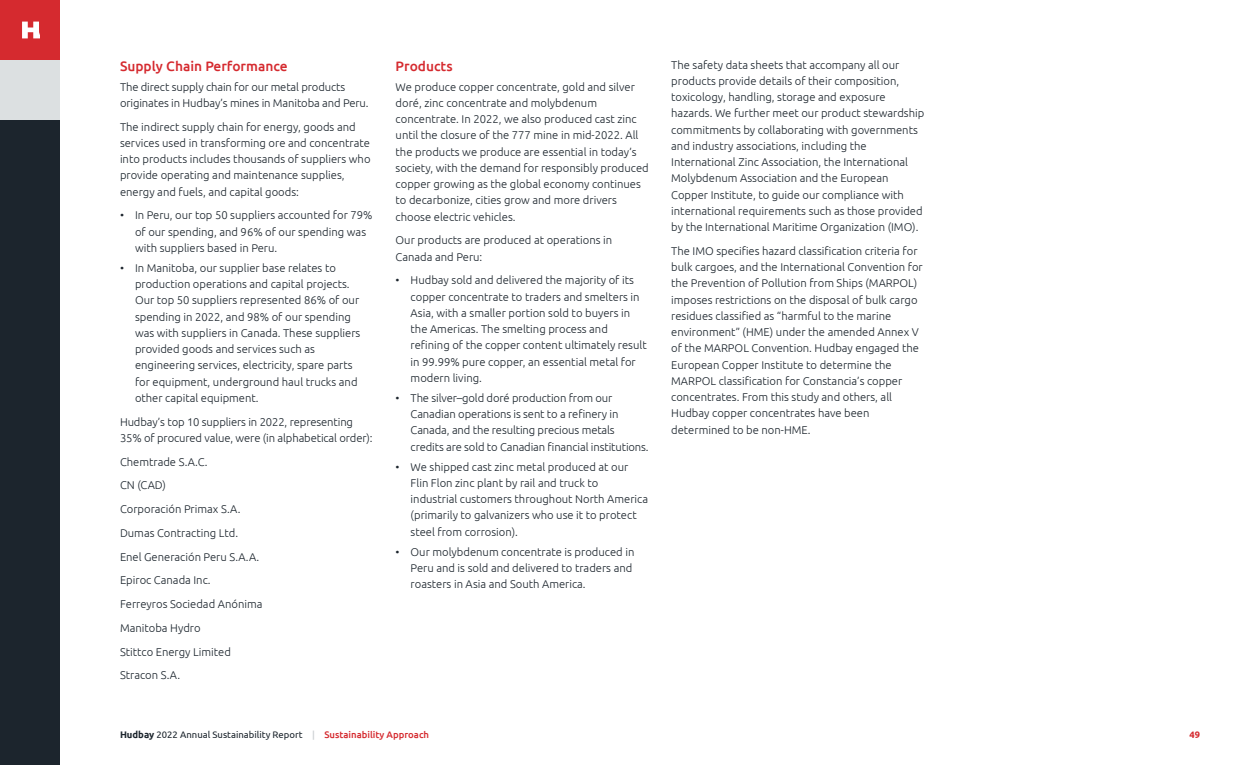
<style>
.page{position:relative;width:1260px;height:765px;background:#fff}
.page>*{position:absolute;margin:0;border:0;box-sizing:border-box;transform-origin:0 0}
.t1{font:500 13.75px "Ubuntu";color:#d52a2f}
.Body{font:300 11.25px/16.2px "Ubuntu";color:#1c252d}
.t2{font:9.5px "Ubuntu";color:#1c252d}
.t3{font:700 9.38px "Ubuntu";color:#d52a2f}
.s1{font-weight:700}
.s2{font-weight:500;color:#cdd1d3}
.s3{font-weight:500;color:#d52a2f}
</style>
<div class="page">
<div style="left:0;top:0;width:60px;height:765px;background:#1c252d"></div>
<div style="left:0;top:0;width:60px;height:60px;background:#d52a2f"></div>
<div style="left:0;top:60px;width:60px;height:60px;background:#dce0e1"></div>
<svg style="left:22px;top:22px;width:17px;height:16px"></svg>
<h2 class="t1" style="left:120px;top:57px;width:169px">Supply Chain Performance</h2>
<p class="Body" style="left:120px;top:78px;width:250px">The direct supply chain for our metal products originates in Hudbay’s mines in Manitoba and Peru.</p>
<p class="Body" style="left:120px;top:118px;width:252px">The indirect supply chain for energy, goods and services used in transforming ore and concentrate into products includes thousands of suppliers who provide operating and maintenance supplies, energy and fuels, and capital goods:</p>
<p class="Body" style="left:135px;top:207px;width:239px;text-indent:-15px">• In Peru, our top 50 suppliers accounted for 79% of our spending, and 96% of our spending was with suppliers based in Peru.</p>
<p class="Body" style="left:135px;top:260px;width:227px;text-indent:-15px">• In Manitoba, our supplier base relates to production operations and capital projects.<br>Our top 50 suppliers represented 86% of our spending in 2022, and 98% of our spending was with suppliers in Canada. These suppliers provided goods and services such as engineering services, electricity, spare parts for equipment, underground haul trucks and other capital equipment.</p>
<p class="Body" style="left:120px;top:413px;width:254px">Hudbay’s top 10 suppliers in 2022, representing<br>35% of procured value, were (in alphabetical order):</p>
<p class="Body" style="left:120px;top:453px;width:89px">Chemtrade S.A.C.</p>
<p class="Body" style="left:120px;top:477px;width:48px">CN (CAD)</p>
<p class="Body" style="left:120px;top:501px;width:122px">Corporación Primax S.A.</p>
<p class="Body" style="left:120px;top:525px;width:120px">Dumas Contracting Ltd.</p>
<p class="Body" style="left:120px;top:548px;width:141px">Enel Generación Peru S.A.A.</p>
<p class="Body" style="left:120px;top:572px;width:92px">Epiroc Canada Inc.</p>
<p class="Body" style="left:120px;top:596px;width:144px">Ferreyros Sociedad Anónima</p>
<p class="Body" style="left:120px;top:620px;width:82px">Manitoba Hydro</p>
<p class="Body" style="left:120px;top:643px;width:112px">Stittco Energy Limited</p>
<p class="Body" style="left:120px;top:667px;width:62px">Stracon S.A.</p>
<h2 class="t1" style="left:396px;top:57px;width:59px">Products</h2>
<p class="Body" style="left:396px;top:78px;width:255px">We produce copper concentrate, gold and silver doré, zinc concentrate and molybdenum concentrate. In 2022, we also produced cast zinc until the closure of the 777 mine in mid-2022. All the products we produce are essential in today’s society, with the demand for responsibly produced copper growing as the global economy continues to decarbonize, cities grow and more drivers choose electric vehicles.</p>
<p class="Body" style="left:396px;top:232px;width:218px">Our products are produced at operations in<br>Canada and Peru:</p>
<p class="Body" style="left:411px;top:272px;width:238px;text-indent:-15px">• Hudbay sold and delivered the majority of its copper concentrate to traders and smelters in Asia, with a smaller portion sold to buyers in the Americas. The smelting process and refining of the copper content ultimately result in 99.99% pure copper, an essential metal for modern living.</p>
<p class="Body" style="left:411px;top:390px;width:240px;text-indent:-15px">• The silver–gold doré production from our Canadian operations is sent to a refinery in Canada, and the resulting precious metals credits are sold to Canadian financial institutions.</p>
<p class="Body" style="left:411px;top:458px;width:239px;text-indent:-15px">• We shipped cast zinc metal produced at our Flin Flon zinc plant by rail and truck to<br>industrial customers throughout North America (primarily to galvanizers who use it to protect steel from corrosion).</p>
<p class="Body" style="left:411px;top:543px;width:225px;text-indent:-15px">• Our molybdenum concentrate is produced in<br>Peru and is sold and delivered to traders and roasters in Asia and South America.</p>
<p class="Body" style="left:671px;top:56px;width:255px">The safety data sheets that accompany all our products provide details of their composition, toxicology, handling, storage and exposure hazards. We further meet our product stewardship commitments by collaborating with governments and industry associations, including the International Zinc Association, the International Molybdenum Association and the European Copper Institute, to guide our compliance with international requirements such as those provided by the International Maritime Organization (IMO).</p>
<p class="Body" style="left:671px;top:243px;width:253px">The IMO specifies hazard classification criteria for bulk cargoes, and the International Convention for the Prevention of Pollution from Ships (MARPOL) imposes restrictions on the disposal of bulk cargo residues classified as “harmful to the marine environment” (HME) under the amended Annex V of the MARPOL Convention. Hudbay engaged the European Copper Institute to determine the MARPOL classification for Constancia’s copper concentrates. From this study and others, all Hudbay copper concentrates have been determined to be non-HME.</p>
<p class="t2" style="left:120px;top:729px;width:311px"><span class="s1">Hudbay</span> 2022 Annual Sustainability Report <span class="s2">|</span> <span class="s3">Sustainability Approach</span></p>
<p class="t3" style="left:1189px;top:729px;width:12px">49</p>
</div>
